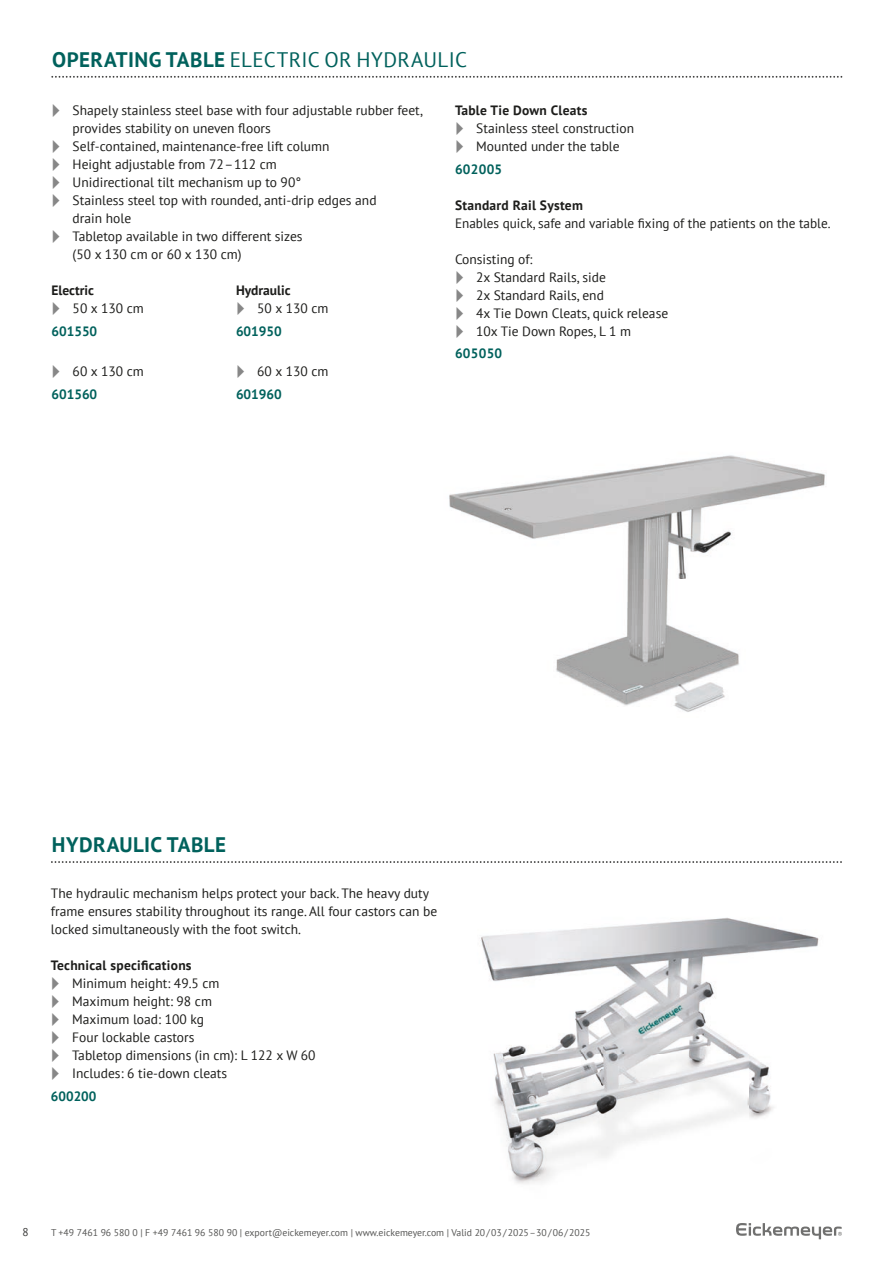
<style>
.page{position:relative;width:893px;height:1263px;background:#fff}
.page>*{position:absolute;margin:0;border:0;box-sizing:border-box;transform-origin:0 0}
.t1{font:21px "PT Sans";letter-spacing:.015em;color:#00615c}
.t2{font:700 21px "PT Sans";letter-spacing:.02em;color:#00615c}
.t3{font:13.5px/18px "PT Sans";color:#1d1d1b}
.t4{font:700 13.5px "PT Sans";letter-spacing:.02em;color:#1d1d1b}
.t5{font:700 13.5px "PT Sans";color:#00615c}
.t6{font:700 13.5px "PT Sans";color:#1d1d1b}
.t7{font:11.25px "PT Sans";color:#3d3d3c}
.t8{font:9.75px "PT Sans";color:#555554}
.s1{font-weight:700}
</style>
<div class="page">
<svg style="left:736px;top:1223px;width:106px;height:16px"></svg>
<svg style="left:51px;top:76px;width:791px;height:2px"></svg>
<img style="left:449px;top:455px;width:376px;height:257px">
<svg style="left:51px;top:861px;width:791px;height:2px"></svg>
<img style="left:480px;top:917px;width:339px;height:267px">
<h1 class="t1" style="left:52px;top:46px;width:416px"><span class="s1">OPERATING TABLE</span> ELECTRIC OR HYDRAULIC</h1>
<p class="t3" style="left:73px;top:101px;width:352px">Shapely stainless steel base with four adjustable rubber feet, provides stability on uneven floors<br>Self-contained, maintenance-free lift column<br>Height adjustable from 72 – 112 cm<br>Unidirectional tilt mechanism up to 90°<br>Stainless steel top with rounded, anti-drip edges and<br>drain hole<br>Tabletop available in two different sizes<br>(50 x 130 cm or 60 x 130 cm)</p>
<p class="t6" style="left:51px;top:281px;width:44px">Electric</p>
<p class="t3" style="left:73px;top:299px;width:73px">50 x 130 cm</p>
<p class="t5" style="left:51px;top:322px;width:47px">601550</p>
<p class="t3" style="left:73px;top:362px;width:73px">60 x 130 cm</p>
<p class="t5" style="left:51px;top:385px;width:47px">601560</p>
<p class="t4" style="left:455px;top:101px;width:134px">Table Tie Down Cleats</p>
<p class="t3" style="left:476px;top:119px;width:159px">Stainless steel construction<br>Mounted under the table</p>
<p class="t5" style="left:455px;top:160px;width:49px">602005</p>
<p class="t4" style="left:455px;top:196px;width:129px">Standard Rail System</p>
<p class="t3" style="left:455px;top:214px;width:377px">Enables quick, safe and variable fixing of the patients on the table.</p>
<p class="t3" style="left:476px;top:250px;width:193px;text-indent:-21px">Consisting of:<br>2x Standard Rails, side<br>2x Standard Rails, end<br>4x Tie Down Cleats, quick release<br>10x Tie Down Ropes, L 1 m</p>
<p class="t5" style="left:455px;top:344px;width:49px">605050</p>
<p class="t6" style="left:236px;top:281px;width:56px">Hydraulic</p>
<p class="t3" style="left:257px;top:299px;width:73px">50 x 130 cm</p>
<p class="t5" style="left:236px;top:322px;width:47px">601950</p>
<p class="t3" style="left:257px;top:362px;width:73px">60 x 130 cm</p>
<p class="t5" style="left:236px;top:385px;width:47px">601960</p>
<h1 class="t2" style="left:52px;top:831px;width:176px">HYDRAULIC TABLE</h1>
<p class="t3" style="left:51px;top:884px;width:388px">The hydraulic mechanism helps protect your back. The heavy duty frame ensures stability throughout its range. All four castors can be locked simultaneously with the foot switch.</p>
<p class="t4" style="left:51px;top:956px;width:142px">Technical specifications</p>
<p class="t3" style="left:72px;top:974px;width:245px">Minimum height: 49.5 cm<br>Maximum height: 98 cm<br>Maximum load: 100 kg<br>Four lockable castors<br>Tabletop dimensions (in cm): L 122 x W 60<br>Includes: 6 tie-down cleats</p>
<p class="t5" style="left:51px;top:1087px;width:47px">600200</p>
<p class="t7" style="left:22px;top:1224px;width:8px">8</p>
<p class="t8" style="left:51px;top:1226px;width:541px">T +49 7461 96 580 0 | F +49 7461 96 580 90 | export@eickemeyer.com | www.eickemeyer.com | Valid 20 / 03 / 2025 – 30 / 06 / 2025</p>
</div>
